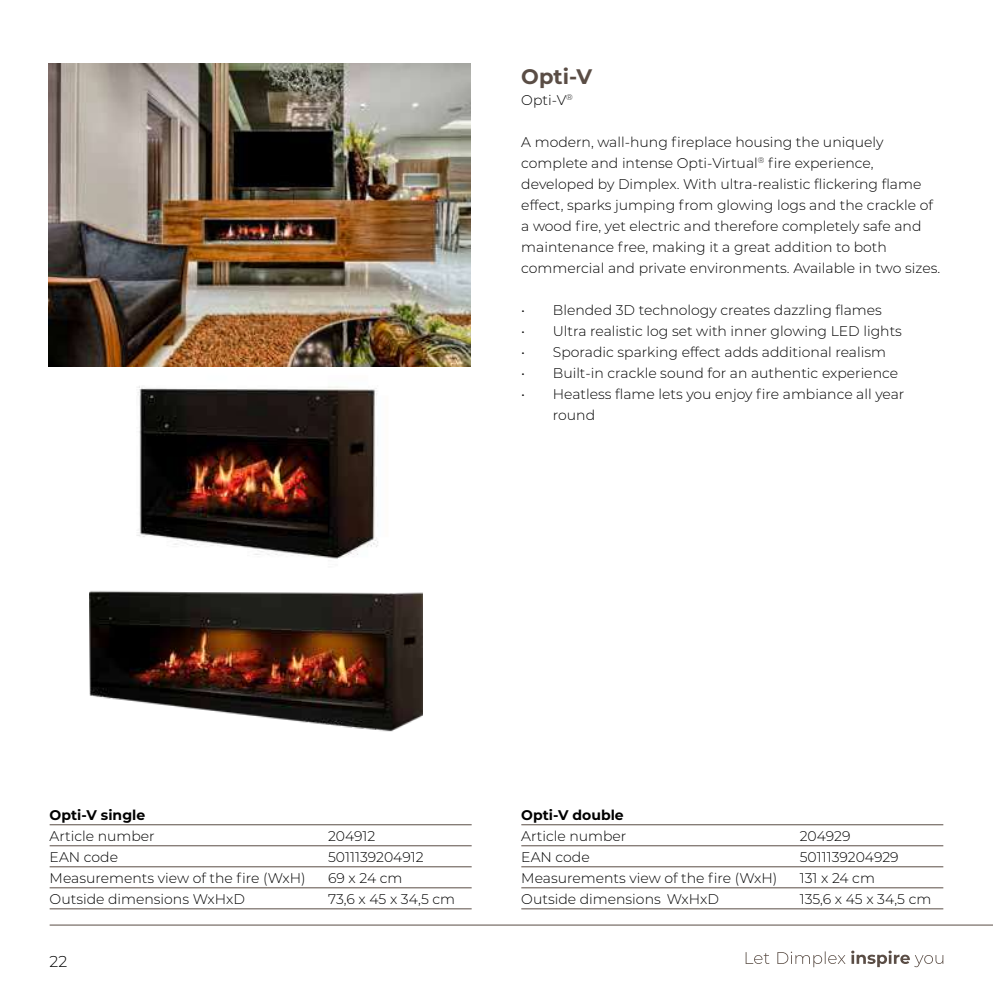
<style>
.page{position:relative;width:993px;height:993px;background:#fff}
.page>*{position:absolute;margin:0;border:0;box-sizing:border-box;transform-origin:0 0}
.t1{font:700 21px "Montserrat";color:#5a4d45}
.t2{font:300 15.75px "Montserrat";color:#000}
.t3{font:300 14px/21px "Montserrat";color:#000}
.t4{font:700 14px "Montserrat";color:#000}
</style>
<div class="page">
<img style="left:106px;top:366px;width:299px;height:193px">
<img style="left:89px;top:591px;width:333px;height:141px">
<svg style="left:745px;top:952px;width:24px;height:11px"></svg>
<svg style="left:777px;top:950px;width:166px;height:16px"></svg>
<hr style="left:50px;top:924px;width:942px;height:1px;background:#5a4d45">
<hr style="left:50px;top:824px;width:421px;height:1px;background:#5a4d45">
<hr style="left:50px;top:845px;width:421px;height:1px;background:#5a4d45">
<hr style="left:50px;top:866px;width:421px;height:1px;background:#5a4d45">
<hr style="left:50px;top:887px;width:421px;height:1px;background:#5a4d45">
<hr style="left:50px;top:908px;width:421px;height:1px;background:#5a4d45">
<hr style="left:521px;top:824px;width:422px;height:1px;background:#5a4d45">
<hr style="left:521px;top:845px;width:422px;height:1px;background:#5a4d45">
<hr style="left:521px;top:866px;width:422px;height:1px;background:#5a4d45">
<hr style="left:521px;top:887px;width:422px;height:1px;background:#5a4d45">
<hr style="left:521px;top:908px;width:422px;height:1px;background:#5a4d45">
<img style="left:48px;top:63px;width:422px;height:303px">
<h1 class="t1" style="left:521px;top:61px;width:72px">Opti-V</h1>
<p class="t3" style="left:521px;top:89px;width:53px">Opti-V<sup>®</sup></p>
<p class="t3" style="left:521px;top:131px;width:420px">A modern, wall-hung fireplace housing the uniquely complete and intense Opti-Virtual<sup>®</sup> fire experience, developed by Dimplex. With ultra-realistic flickering flame effect, sparks jumping from glowing logs and the crackle of a wood fire, yet electric and therefore completely safe and maintenance free, making it a great addition to both commercial and private environments. Available in two sizes.</p>
<p class="t3" style="left:521px;top:299px;width:362px">• Blended 3D technology creates dazzling flames</p>
<p class="t3" style="left:521px;top:320px;width:382px">• Ultra realistic log set with inner glowing LED lights</p>
<p class="t3" style="left:521px;top:341px;width:366px">• Sporadic sparking effect adds additional realism</p>
<p class="t3" style="left:521px;top:362px;width:378px">• Built-in crackle sound for an authentic experience</p>
<p class="t3" style="left:552px;top:383px;width:353px;text-indent:-32px">• Heatless flame lets you enjoy fire ambiance all year round</p>
<p class="t4" style="left:50px;top:804px;width:97px">Opti-V single</p>
<p class="t3" style="left:50px;top:824px;width:107px">Article number</p>
<p class="t3" style="left:328px;top:824px;width:49px">204912</p>
<p class="t3" style="left:50px;top:845px;width:70px">EAN code</p>
<p class="t3" style="left:328px;top:845px;width:97px">5011139204912</p>
<p class="t3" style="left:50px;top:866px;width:257px">Measurements view of the fire (WxH)</p>
<p class="t3" style="left:328px;top:866px;width:76px">69 x 24 cm</p>
<p class="t3" style="left:50px;top:887px;width:197px">Outside dimensions WxHxD</p>
<p class="t3" style="left:328px;top:887px;width:128px">73,6 x 45 x 34,5 cm</p>
<p class="t2" style="left:50px;top:949px;width:19px">22</p>
<p class="t4" style="left:521px;top:804px;width:104px">Opti-V double</p>
<p class="t3" style="left:521px;top:824px;width:107px">Article number</p>
<p class="t3" style="left:799px;top:824px;width:52px">204929</p>
<p class="t3" style="left:521px;top:845px;width:70px">EAN code</p>
<p class="t3" style="left:799px;top:845px;width:100px">5011139204929</p>
<p class="t3" style="left:521px;top:866px;width:257px">Measurements view of the fire (WxH)</p>
<p class="t3" style="left:799px;top:866px;width:77px">131 x 24 cm</p>
<p class="t3" style="left:521px;top:887px;width:199px">Outside dimensions WxHxD</p>
<p class="t3" style="left:799px;top:887px;width:133px">135,6 x 45 x 34,5 cm</p>
</div>
